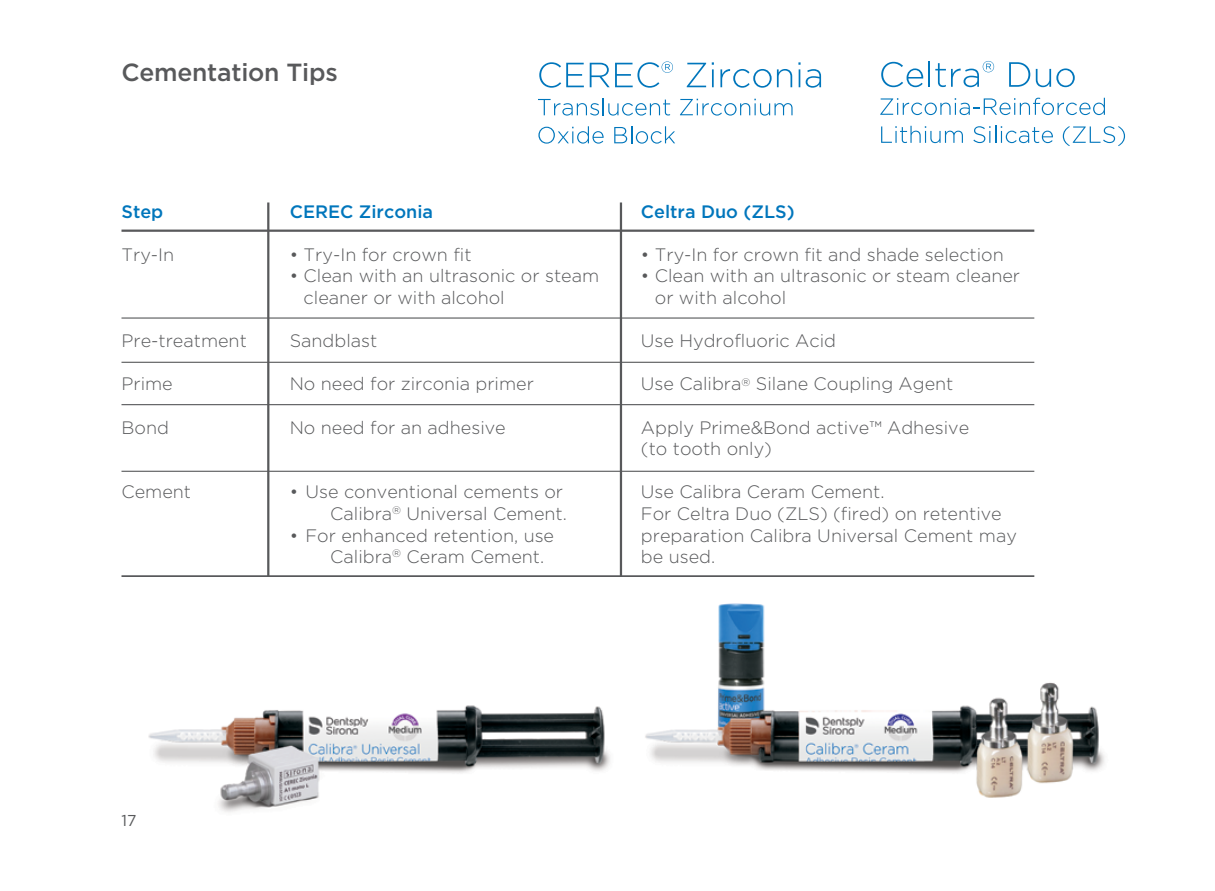
<style>
.page{position:relative;width:1215px;height:891px;background:#fff}
.page>*{position:absolute;margin:0;border:0;box-sizing:border-box;transform-origin:0 0}
.t1{font:500 24.75px "Gotham";letter-spacing:-.01em;color:#58595b}
.t2{font:300 18px/21.6px "Gotham";color:#58595b}
.t3{font:500 18px "Gotham";color:#0076bc}
.t4{font:15.75px "Gotham";color:#58595b}
</style>
<div class="page">
<svg style="left:539px;top:62px;width:45px;height:26px"></svg>
<svg style="left:590px;top:61px;width:83px;height:27px"></svg>
<svg style="left:687px;top:63px;width:19px;height:24px"></svg>
<svg style="left:712px;top:62px;width:2px;height:25px"></svg>
<svg style="left:720px;top:69px;width:72px;height:19px"></svg>
<svg style="left:798px;top:62px;width:23px;height:26px"></svg>
<svg style="left:538px;top:98px;width:132px;height:18px"></svg>
<svg style="left:680px;top:99px;width:113px;height:17px"></svg>
<svg style="left:538px;top:126px;width:66px;height:18px"></svg>
<svg style="left:614px;top:126px;width:61px;height:18px"></svg>
<svg style="left:881px;top:62px;width:42px;height:25px"></svg>
<svg style="left:929px;top:61px;width:65px;height:26px"></svg>
<svg style="left:1009px;top:62px;width:21px;height:25px"></svg>
<svg style="left:1036px;top:68px;width:39px;height:19px"></svg>
<svg style="left:880px;top:98px;width:225px;height:17px"></svg>
<svg style="left:881px;top:126px;width:82px;height:17px"></svg>
<svg style="left:973px;top:126px;width:80px;height:17px"></svg>
<svg style="left:1063px;top:126px;width:62px;height:20px"></svg>
<hr style="left:122px;top:230px;width:912px;height:2px;background:#58595b">
<hr style="left:122px;top:317px;width:912px;height:2px;background:#58595b">
<hr style="left:122px;top:362px;width:912px;height:1px;background:#58595b">
<hr style="left:122px;top:404px;width:912px;height:1px;background:#58595b">
<hr style="left:122px;top:471px;width:912px;height:1px;background:#58595b">
<hr style="left:122px;top:575px;width:912px;height:3px;background:#58595b">
<hr style="left:267px;top:202px;width:2px;height:376px;background:#58595b">
<hr style="left:620px;top:202px;width:2px;height:376px;background:#58595b">
<img style="left:148px;top:603px;width:957px;height:209px">
<h1 class="t1" style="left:122px;top:59px;width:218px">Cementation Tips</h1>
<p class="t3" style="left:122px;top:201px;width:43px">Step</p>
<p class="t2" style="left:122px;top:243px;width:54px">Try-In</p>
<p class="t2" style="left:122px;top:330px;width:127px">Pre-treatment</p>
<p class="t2" style="left:122px;top:373px;width:53px">Prime</p>
<p class="t2" style="left:122px;top:416px;width:49px">Bond</p>
<p class="t2" style="left:122px;top:481px;width:71px">Cement</p>
<p class="t3" style="left:290px;top:201px;width:145px">CEREC Zirconia</p>
<p class="t2" style="left:290px;top:243px;width:183px">• Try-In for crown fit</p>
<p class="t2" style="left:304px;top:265px;width:297px;text-indent:-14px">• Clean with an ultrasonic or steam cleaner or with alcohol</p>
<p class="t2" style="left:290px;top:330px;width:89px">Sandblast</p>
<p class="t2" style="left:290px;top:373px;width:246px">No need for zirconia primer</p>
<p class="t2" style="left:290px;top:416px;width:218px">No need for an adhesive</p>
<p class="t2" style="left:290px;top:481px;width:279px;text-align:right">• Use conventional cements or<br>Calibra<sup>®</sup> Universal Cement.</p>
<p class="t2" style="left:330px;top:524px;width:225px;text-indent:-40px">• For enhanced retention, use<br>Calibra<sup>®</sup> Ceram Cement.</p>
<p class="t3" style="left:641px;top:201px;width:155px">Celtra Duo (ZLS)</p>
<p class="t2" style="left:641px;top:243px;width:364px">• Try-In for crown fit and shade selection</p>
<p class="t2" style="left:655px;top:265px;width:367px;text-indent:-14px">• Clean with an ultrasonic or steam cleaner or with alcohol</p>
<p class="t2" style="left:641px;top:330px;width:197px">Use Hydrofluoric Acid</p>
<p class="t2" style="left:641px;top:373px;width:314px">Use Calibra<sup>®</sup> Silane Coupling Agent</p>
<p class="t2" style="left:641px;top:416px;width:330px">Apply Prime&amp;Bond active™ Adhesive (to tooth only)</p>
<p class="t2" style="left:641px;top:481px;width:378px">Use Calibra Ceram Cement.<br>For Celtra Duo (ZLS) (fired) on retentive preparation Calibra Universal Cement may be used.</p>
<p class="t4" style="left:122px;top:812px;width:17px">17</p>
</div>
